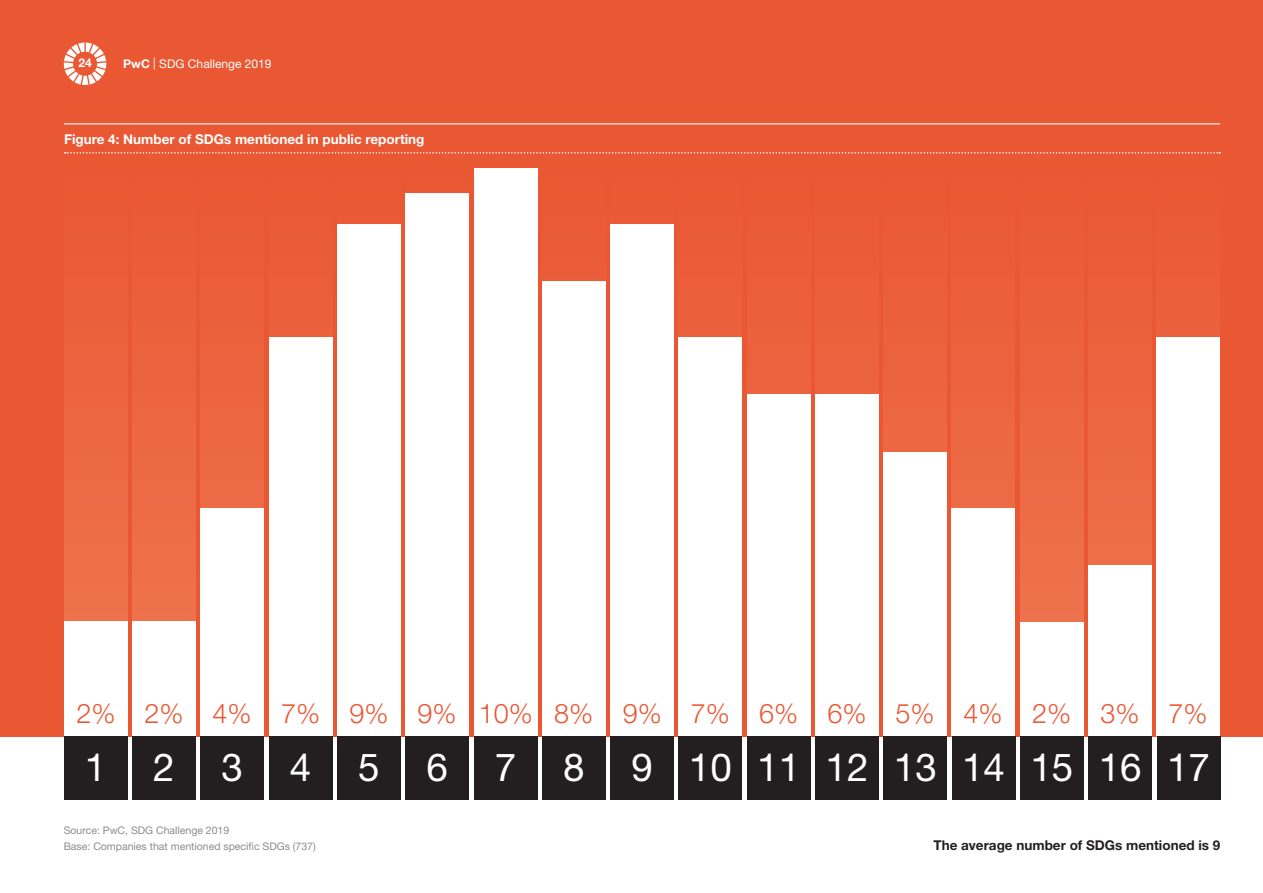
<style>
.page{position:relative;width:1263px;height:893px;background:#fff}
.page>*{position:absolute;margin:0;border:0;box-sizing:border-box;transform-origin:0 0}
.t1{font:38.55px "Helvetica Neue";color:#fff}
.t2{font:300 27px "Helvetica Neue";color:#ea5733}
.t3{font:700 13.5px "Helvetica Neue";color:#fff}
.t4{font:700 13.5px "Helvetica Neue";color:#231f20}
.t5{font:12px "Helvetica Neue";color:#fff}
.t6{font:700 12px "Helvetica Neue";color:#fff}
.t7{font:10.5px/16.8px "Helvetica Neue";color:#8a8c8f}
.s1{font-weight:700}
</style>
<div class="page">
<div style="left:0;top:0;width:1263px;height:736px;background:#ea5733"></div>
<div style="left:64px;top:168px;width:64px;height:568px;background:linear-gradient(to right,#ec6540,#ec6540)"></div>
<div style="left:132px;top:168px;width:64px;height:568px;background:linear-gradient(to right,#ec6540,#ec6540)"></div>
<div style="left:200px;top:168px;width:64px;height:568px;background:#eb613d"></div>
<div style="left:269px;top:168px;width:63px;height:568px;background:#ea5c38"></div>
<div style="left:815px;top:168px;width:64px;height:568px;background:#eb5e39"></div>
<div style="left:1020px;top:168px;width:64px;height:568px;background:linear-gradient(to right,#ec6540,#ec6540)"></div>
<div style="left:678px;top:168px;width:64px;height:568px;background:#ea5c38"></div>
<div style="left:883px;top:168px;width:64px;height:568px;background:#eb5f3b"></div>
<div style="left:1088px;top:168px;width:64px;height:568px;background:#eb633e"></div>
<div style="left:747px;top:168px;width:63px;height:568px;background:#eb5e39"></div>
<div style="left:951px;top:168px;width:64px;height:568px;background:#eb613d"></div>
<div style="left:1156px;top:168px;width:64px;height:568px;background:#ea5c38"></div>
<hr style="left:64px;top:123px;width:1156px;height:1px;background:#fff">
<svg style="left:65px;top:152px;width:1155px;height:2px"></svg>
<div style="left:64px;top:622px;width:64px;height:114px;background:#fff"></div>
<div style="left:132px;top:622px;width:64px;height:114px;background:#fff"></div>
<div style="left:200px;top:508px;width:64px;height:228px;background:#fff"></div>
<div style="left:269px;top:338px;width:63px;height:398px;background:#fff"></div>
<div style="left:337px;top:225px;width:64px;height:511px;background:#fff"></div>
<div style="left:474px;top:168px;width:63px;height:568px;background:#fff"></div>
<div style="left:542px;top:281px;width:64px;height:455px;background:#fff"></div>
<div style="left:610px;top:225px;width:64px;height:511px;background:#fff"></div>
<div style="left:815px;top:395px;width:64px;height:341px;background:#fff"></div>
<div style="left:1020px;top:622px;width:64px;height:114px;background:#fff"></div>
<div style="left:678px;top:338px;width:64px;height:398px;background:#fff"></div>
<div style="left:883px;top:452px;width:64px;height:284px;background:#fff"></div>
<div style="left:1088px;top:565px;width:64px;height:171px;background:#fff"></div>
<div style="left:747px;top:395px;width:63px;height:341px;background:#fff"></div>
<div style="left:951px;top:509px;width:64px;height:227px;background:#fff"></div>
<div style="left:1156px;top:338px;width:64px;height:398px;background:#fff"></div>
<svg style="left:64px;top:43px;width:42px;height:42px"></svg>
<div style="left:405px;top:193px;width:64px;height:543px;background:#fff"></div>
<div style="left:64px;top:736px;width:64px;height:64px;background:#231f20"></div>
<div style="left:132px;top:736px;width:64px;height:64px;background:#231f20"></div>
<div style="left:200px;top:736px;width:64px;height:64px;background:#231f20"></div>
<div style="left:269px;top:736px;width:63px;height:64px;background:#231f20"></div>
<div style="left:337px;top:736px;width:64px;height:64px;background:#231f20"></div>
<div style="left:405px;top:736px;width:64px;height:64px;background:#231f20"></div>
<div style="left:474px;top:736px;width:63px;height:64px;background:#231f20"></div>
<div style="left:542px;top:736px;width:64px;height:64px;background:#231f20"></div>
<div style="left:610px;top:736px;width:64px;height:64px;background:#231f20"></div>
<div style="left:678px;top:736px;width:64px;height:64px;background:#231f20"></div>
<div style="left:747px;top:736px;width:64px;height:64px;background:#231f20"></div>
<div style="left:815px;top:736px;width:64px;height:64px;background:#231f20"></div>
<div style="left:883px;top:736px;width:64px;height:64px;background:#231f20"></div>
<div style="left:952px;top:736px;width:63px;height:64px;background:#231f20"></div>
<div style="left:1020px;top:736px;width:64px;height:64px;background:#231f20"></div>
<div style="left:1088px;top:736px;width:64px;height:64px;background:#231f20"></div>
<div style="left:1157px;top:736px;width:63px;height:64px;background:#231f20"></div>
<p class="t6" style="left:78px;top:55px;width:15px">24</p>
<p class="t5" style="left:123px;top:57px;width:150px"><span class="s1">PwC</span> | SDG Challenge 2019</p>
<p class="t3" style="left:64px;top:130px;width:362px">Figure 4: Number of SDGs mentioned in public reporting</p>
<h2 class="t2" style="left:76px;top:697px;width:1133px">2% 2% 4% 7% 9% 9% 10% 8% 9% 7% 6% 6% 5% 4% 2% 3% 7%</h2>
<h1 class="t1" style="left:85px;top:744px;width:1126px">1 2 3 4 5 6 7 8 9 1011121314151617</h1>
<p class="t7" style="left:64px;top:821px;width:254px">Source: PwC, SDG Challenge 2019<br>Base: Companies that mentioned specific SDGs (737)</p>
<p class="t4" style="left:933px;top:837px;width:288px">The average number of SDGs mentioned is 9</p>
</div>
